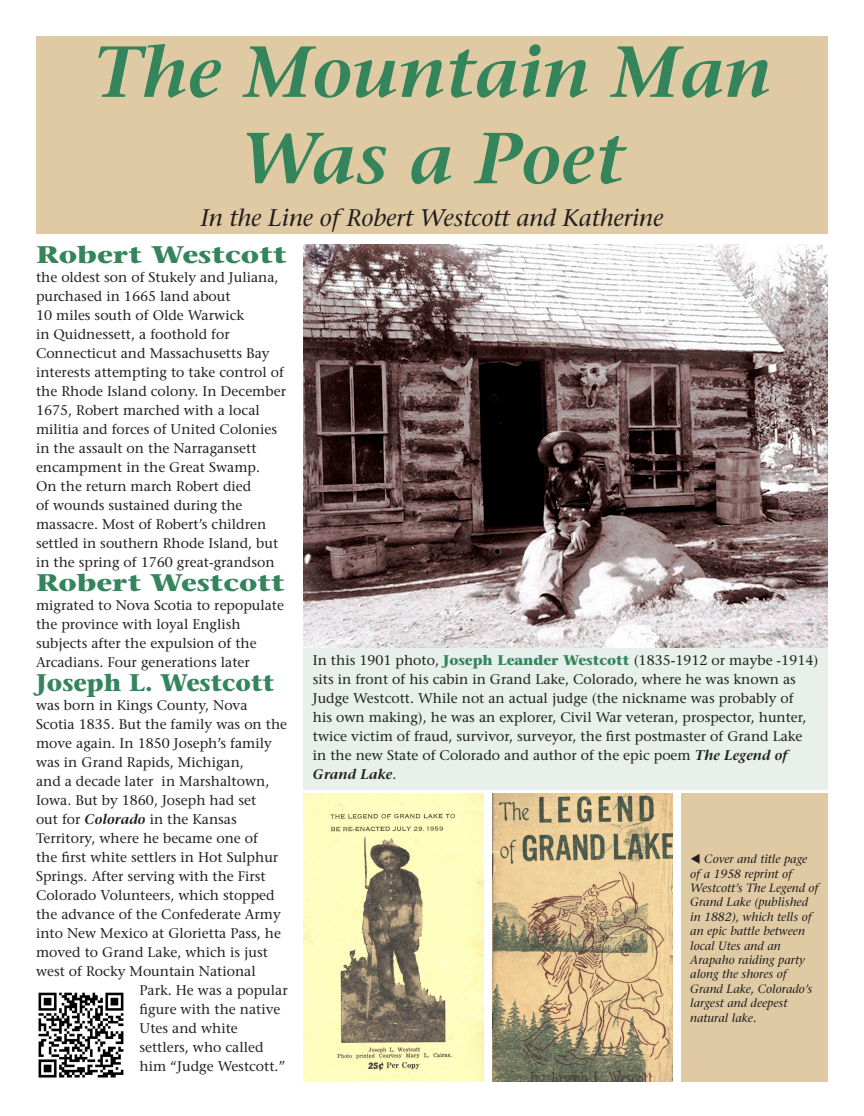
<style>
.page{position:relative;width:864px;height:1116px;background:#fff}
.page>*{position:absolute;margin:0;border:0;box-sizing:border-box;transform-origin:0 0}
.Head{font:italic 600 72px/86.4px "Stone Serif Std";color:#34845c;text-align:center}
.Heading_2{font:italic 500 24px "Stone Serif Std";color:#231f20}
.t1{font:700 24px "Stone Serif Std";color:#34845c}
.t2{font:700 24px "Stone Serif Std";color:#34845c;scale:1.19 1}
.t3{font:700 24px "Stone Serif Std";color:#34845c;scale:1.18 1}
.t4{font:500 14px/19px "Stone Serif Std";color:#231f20}
.Caption_left{font:italic 500 12px/14.4px "Stone Serif Std";color:#231f20}
.s1{font-weight:600;font-style:italic}
.s2{font-weight:700;color:#34845c}
</style>
<div class="page">
<div style="left:304px;top:643px;width:524px;height:147px;background:#e7f0eb"></div>
<div style="left:36px;top:36px;width:792px;height:198px;background:#dfcaa3"></div>
<img style="left:304px;top:244px;width:524px;height:403px">
<img style="left:38px;top:992px;width:86px;height:86px">
<img style="left:493px;top:794px;width:180px;height:288px">
<img style="left:304px;top:794px;width:180px;height:288px">
<div style="left:681px;top:794px;width:147px;height:288px;background:#dfcaa3"></div>
<p class="Head" style="left:93px;top:29px;width:680px">The Mountain Man<br>Was a Poet</p>
<p class="Heading_2" style="left:201px;top:204px;width:464px">In the Line of Robert Westcott and Katherine</p>
<p class="t2" style="left:36px;top:239px;width:212px">Robert Westcott</p>
<p class="t4" style="left:36px;top:267px;width:252px">the oldest son of Stukely and Juliana, purchased in 1665 land about<br>10 miles south of Olde Warwick<br>in Quidnessett, a foothold for Connecticut and Massachusetts Bay interests attempting to take control of the Rhode Island colony. In December 1675, Robert marched with a local militia and forces of United Colonies in the assault on the Narragansett encampment in the Great Swamp.<br>On the return march Robert died<br>of wounds sustained during the massacre. Most of Robert’s children settled in southern Rhode Island, but in the spring of 1760 great-grandson</p>
<p class="t3" style="left:36px;top:567px;width:212px">Robert Westcott</p>
<p class="t4" style="left:36px;top:595px;width:250px">migrated to Nova Scotia to repopulate the province with loyal English subjects after the expulsion of the Arcadians. Four generations later</p>
<p class="t1" style="left:36px;top:667px;width:240px">Joseph L. Westcott</p>
<p class="t4" style="left:36px;top:695px;width:213px">was born in Kings County, Nova</p>
<p class="t4" style="left:36px;top:714px;width:253px">Scotia 1835. But the family was on the</p>
<p class="t4" style="left:36px;top:733px;width:237px">move again. In 1850 Joseph’s family</p>
<p class="t4" style="left:36px;top:752px;width:209px">was in Grand Rapids, Michigan,</p>
<p class="t4" style="left:36px;top:771px;width:235px">and a decade later in Marshaltown,</p>
<p class="t4" style="left:36px;top:790px;width:222px">Iowa. But by 1860, Joseph had set</p>
<p class="t4" style="left:36px;top:809px;width:202px">out for <span class="s1">Colorado</span> in the Kansas</p>
<p class="t4" style="left:36px;top:828px;width:224px">Territory, where he became one of</p>
<p class="t4" style="left:36px;top:847px;width:244px">the first white settlers in Hot Sulphur</p>
<p class="t4" style="left:36px;top:866px;width:231px">Springs. After serving with the First</p>
<p class="t4" style="left:36px;top:885px;width:240px">Colorado Volunteers, which stopped</p>
<p class="t4" style="left:36px;top:904px;width:246px">the advance of the Confederate Army</p>
<p class="t4" style="left:36px;top:923px;width:247px">into New Mexico at Glorietta Pass, he</p>
<p class="t4" style="left:36px;top:942px;width:234px">moved to Grand Lake, which is just</p>
<p class="t4" style="left:36px;top:961px;width:221px">west of Rocky Mountain National</p>
<p class="t4" style="left:140px;top:980px;width:150px">Park. He was a popular</p>
<p class="t4" style="left:140px;top:999px;width:142px">figure with the native</p>
<p class="t4" style="left:140px;top:1018px;width:100px">Utes and white</p>
<p class="t4" style="left:140px;top:1037px;width:126px">settlers, who called</p>
<p class="t4" style="left:140px;top:1056px;width:148px">him “Judge Westcott.”</p>
<p class="t4" style="left:313px;top:650px;width:507px">In this 1901 photo, <span class="s2">Joseph Leander Westcott</span> (1835-1912 or maybe -1914) sits in front of his cabin in Grand Lake, Colorado, where he was known as Judge Westcott. While not an actual judge (the nickname was probably of<br>his own making), he was an explorer, Civil War veteran, prospector, hunter, twice victim of fraud, survivor, surveyor, the first postmaster of Grand Lake in the new State of Colorado and author of the epic poem <span class="s1">The Legend of Grand Lake</span>.</p>
<p class="Caption_left" style="left:690px;top:852px;width:130px">▼ Cover and title page of a 1958 reprint of<br>Westcott’s The Legend of<br>Grand Lake (published in 1882), which tells of an epic battle between local Utes and an<br>Arapaho raiding party along the shores of<br>Grand Lake, Colorado’s largest and deepest natural lake.</p>
</div>
